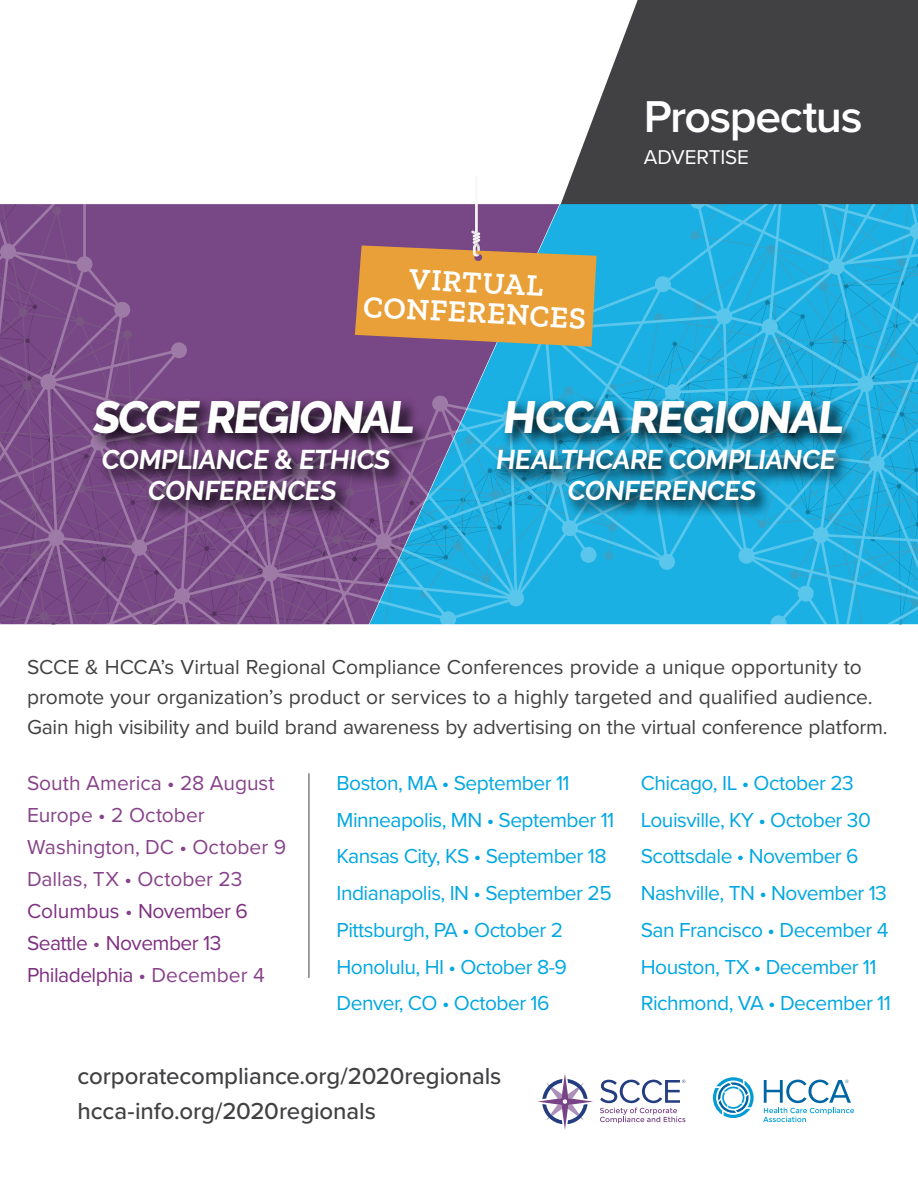
<style>
.page{position:relative;width:918px;height:1188px;background:#fff}
.page>*{position:absolute;margin:0;border:0;box-sizing:border-box;transform-origin:0 0}
.t1{font:600 46.2px "Proxima Nova";letter-spacing:-.03em;color:#fff}
.t2{font:800 45px "Raleway";color:#fff}
.t3{font:600 30.9px/30.2px "Zilla Slab";color:#fff;text-align:center}
.t4{font:700 27px/31.2px "Raleway";color:#fff;text-align:center}
.t5{font:500 24px "Proxima Nova";letter-spacing:-.005em;color:#414042}
.t6{font:21px/36.8px "Proxima Nova";letter-spacing:-.025em;color:#00a7e1}
.t7{font:21px/30px "Proxima Nova";letter-spacing:-.005em;color:#414042}
.t8{font:21px/32px "Proxima Nova";letter-spacing:-.005em;color:#87438a}
.t9{font:20.7px "Proxima Nova";letter-spacing:-.005em;color:#fff}
.s1{color:#7e3081}
</style>
<div class="page">
<svg style="left:571px;top:0;width:347px;height:204px;background:#515052"></svg>
<svg style="left:677px;top:204px;width:241px;height:48px;background:#24b2e3"></svg>
<svg style="left:355px;top:252px;width:563px;height:372px;background:#22b0e2"></svg>
<svg style="left:0;top:204px;width:355px;height:420px;background:#7a4a86"></svg>
<svg style="left:253px;top:518px;width:270px;height:103px;background:#6a649b"></svg>
<div style="left:77px;top:256px;width:16px;height:16px;background:#9e7ba7;border-radius:50%"></div>
<div style="left:131px;top:540px;width:16px;height:16px;background:#9e7ba7;border-radius:50%"></div>
<div style="left:40px;top:374px;width:16px;height:16px;background:#9e7ba7;border-radius:50%"></div>
<div style="left:262px;top:565px;width:16px;height:16px;background:#9e7ba7;border-radius:50%"></div>
<div style="left:174px;top:588px;width:16px;height:16px;background:#9e7ba7;border-radius:50%"></div>
<svg style="left:440px;top:611px;width:16px;height:13px"></svg>
<div style="left:762px;top:319px;width:16px;height:16px;background:#5bc6eb;border-radius:50%"></div>
<svg style="left:910px;top:223px;width:8px;height:16px"></svg>
<div style="left:716px;top:308px;width:16px;height:16px;background:#5bc6eb;border-radius:50%"></div>
<div style="left:829px;top:259px;width:16px;height:16px;background:#5bc6eb;border-radius:50%"></div>
<div style="left:665px;top:384px;width:16px;height:16px;background:#5bc6eb;border-radius:50%"></div>
<div style="left:738px;top:548px;width:16px;height:16px;background:#5bc6eb;border-radius:50%"></div>
<div style="left:508px;top:590px;width:16px;height:16px;background:#5bc6eb;border-radius:50%"></div>
<div style="left:48px;top:530px;width:16px;height:16px;background:#9e7ba7;border-radius:50%"></div>
<div style="left:171px;top:342px;width:16px;height:16px;background:#9e7ba7;border-radius:50%"></div>
<div style="left:0;top:244px;width:16px;height:16px;background:#9e7ba7;border-radius:50%"></div>
<div style="left:114px;top:302px;width:16px;height:16px;background:#9e7ba7;border-radius:50%"></div>
<svg style="left:771px;top:340px;width:147px;height:285px;background:#27b1e1"></svg>
<div style="left:798px;top:586px;width:16px;height:16px;background:#5bc6eb;border-radius:50%"></div>
<svg style="left:690px;top:204px;width:81px;height:46px;background:#26b2e3"></svg>
<svg style="left:90px;top:396px;width:262px;height:122px;background:#5b3964"></svg>
<svg style="left:677px;top:396px;width:183px;height:122px;background:#1b86ab"></svg>
<svg style="left:352px;top:177px;width:325px;height:424px;background:#5e90a6"></svg>
<svg style="left:538px;top:1073px;width:55px;height:57px"></svg>
<svg style="left:600px;top:1080px;width:85px;height:44px"></svg>
<svg style="left:763px;top:1080px;width:91px;height:42px"></svg>
<svg style="left:713px;top:1077px;width:41px;height:41px"></svg>
<hr style="left:309px;top:773px;width:1px;height:205px;background:#414042">
<h3 class="t3" style="left:366px;top:261px;width:224px;rotate:3deg">VIRTUAL<br>CONFERENCES</h3>
<h1 class="t1" style="left:644px;top:82px;width:220px">Prospectus</h1>
<p class="t9" style="left:644px;top:142px;width:107px">ADVERTISE</p>
<h2 class="t2" style="left:92px;top:391px;width:329px">SCCE REGIONAL</h2>
<p class="t4" style="left:101px;top:444px;width:294px">COMPLIANCE &amp; ETHICS<br>CONFERENCES</p>
<h2 class="t2" style="left:502px;top:391px;width:348px">HCCA REGIONAL</h2>
<p class="t4" style="left:495px;top:444px;width:345px">HEALTHCARE COMPLIANCE<br>CONFERENCES</p>
<p class="t7" style="left:27px;top:651px;width:862px">SCCE &amp; HCCA’s Virtual Regional Compliance Conferences provide a unique opportunity to promote your organization’s product or services to a highly targeted and qualified audience.<br>Gain high visibility and build brand awareness by advertising on the virtual conference platform.</p>
<p class="t8" style="left:27px;top:766px;width:261px">South America • 28 August<br>Europe • 2 October<br>Washington, DC • October 9<br>Dallas, TX • October 23<br><span class="s1">Columbus</span> • <span class="s1">November 6<br>Seattle</span> • <span class="s1">November 13<br>Philadelphia</span> • December 4</p>
<p class="t6" style="left:337px;top:764px;width:279px">Boston, MA • September 11<br>Minneapolis, MN • September 11<br>Kansas City, KS • September 18<br>Indianapolis, IN • September 25<br>Pittsburgh, PA • October 2<br>Honolulu, HI • October 8-9<br>Denver, CO • October 16</p>
<p class="t6" style="left:641px;top:764px;width:252px">Chicago, IL • October 23<br>Louisville, KY • October 30<br>Scottsdale • November 6<br>Nashville, TN • November 13<br>San Francisco • December 4<br>Houston, TX • December 11<br>Richmond, VA • December 11</p>
<p class="t5" style="left:78px;top:1058px;width:425px">corporatecompliance.org/2020regionals</p>
<p class="t5" style="left:78px;top:1093px;width:300px">hcca-info.org/2020regionals</p>
</div>
